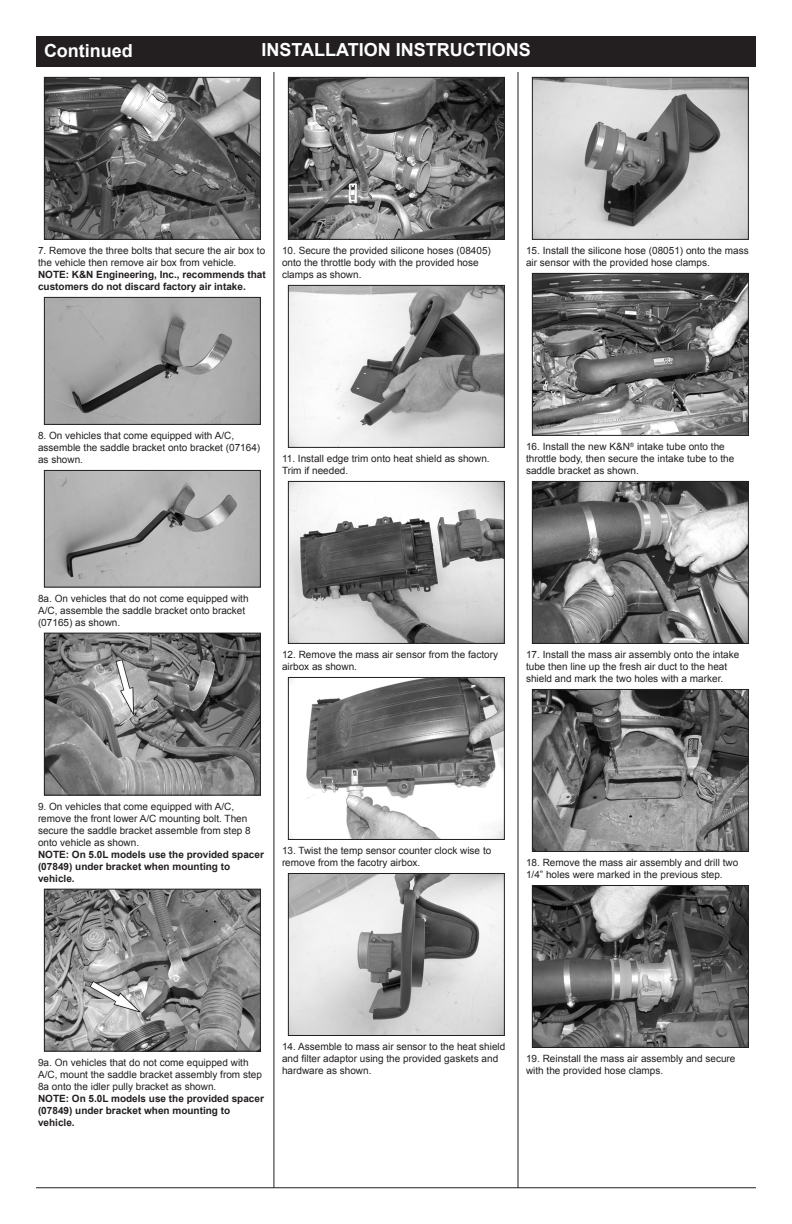
<style>
.page{position:relative;width:792px;height:1224px;background:#fff}
.page>*{position:absolute;margin:0;border:0;box-sizing:border-box;transform-origin:0 0}
.t1{font:700 18px "Arial";color:#fff}
.t2{font:10px/12px "Arial";color:#231f20}
.t3{font:700 10px/12px "Arial";color:#231f20}
</style>
<div class="page">
<div style="left:36px;top:36px;width:720px;height:31px;background:#231f20"></div>
<hr style="left:274px;top:72px;width:1px;height:1116px;background:#231f20">
<hr style="left:518px;top:72px;width:1px;height:1116px;background:#231f20">
<hr style="left:36px;top:1188px;width:720px;height:1px;background:#231f20">
<img style="left:46px;top:79px;width:213px;height:159px">
<div style="left:44px;top:77px;width:217px;height:163px;border:1px solid #231f20"></div>
<img style="left:46px;top:635px;width:213px;height:158px">
<div style="left:44px;top:633px;width:217px;height:162px;border:1px solid #231f20"></div>
<img style="left:46px;top:891px;width:213px;height:159px">
<div style="left:44px;top:889px;width:217px;height:163px;border:1px solid #231f20"></div>
<img style="left:290px;top:79px;width:213px;height:159px">
<div style="left:288px;top:77px;width:217px;height:163px;border:1px solid #231f20"></div>
<img style="left:290px;top:287px;width:213px;height:159px">
<div style="left:288px;top:285px;width:217px;height:163px;border:1px solid #231f20"></div>
<img style="left:290px;top:483px;width:213px;height:159px">
<div style="left:288px;top:481px;width:217px;height:163px;border:1px solid #231f20"></div>
<img style="left:290px;top:679px;width:213px;height:159px">
<div style="left:288px;top:677px;width:217px;height:163px;border:1px solid #231f20"></div>
<img style="left:290px;top:875px;width:213px;height:159px">
<div style="left:288px;top:873px;width:217px;height:163px;border:1px solid #231f20"></div>
<img style="left:534px;top:79px;width:213px;height:159px">
<div style="left:532px;top:77px;width:217px;height:163px;border:1px solid #231f20"></div>
<img style="left:534px;top:275px;width:213px;height:159px">
<div style="left:532px;top:273px;width:217px;height:163px;border:1px solid #231f20"></div>
<img style="left:534px;top:483px;width:213px;height:159px">
<div style="left:532px;top:481px;width:217px;height:163px;border:1px solid #231f20"></div>
<img style="left:534px;top:691px;width:213px;height:159px">
<div style="left:532px;top:689px;width:217px;height:163px;border:1px solid #231f20"></div>
<img style="left:534px;top:887px;width:213px;height:159px">
<div style="left:532px;top:885px;width:217px;height:163px;border:1px solid #231f20"></div>
<img style="left:46px;top:299px;width:213px;height:124px">
<div style="left:44px;top:297px;width:217px;height:128px;border:1px solid #231f20"></div>
<img style="left:46px;top:472px;width:213px;height:113px">
<div style="left:44px;top:470px;width:217px;height:117px;border:1px solid #231f20"></div>
<p class="t1" style="left:44px;top:38px;width:90px">Continued</p>
<p class="t1" style="left:261px;top:37px;width:271px">INSTALLATION INSTRUCTIONS</p>
<p class="t2" style="left:38px;top:245px;width:229px">7. Remove the three bolts that secure the air box to the vehicle then remove air box from vehicle.</p>
<p class="t3" style="left:38px;top:269px;width:229px">NOTE: K&amp;N Engineering, Inc., recommends that customers do not discard factory air intake.</p>
<p class="t2" style="left:282px;top:245px;width:210px">10. Secure the provided silicone hoses (08405) onto the throttle body with the provided hose clamps as shown.</p>
<p class="t2" style="left:526px;top:245px;width:224px">15. Install the silicone hose (08051) onto the mass air sensor with the provided hose clamps.</p>
<p class="t2" style="left:38px;top:430px;width:224px">8. On vehicles that come equipped with A/C, assemble the saddle bracket onto bracket (07164) as shown.</p>
<p class="t2" style="left:282px;top:453px;width:209px">11. Install edge trim onto heat shield as shown.<br>Trim if needed.</p>
<p class="t2" style="left:526px;top:441px;width:210px">16. Install the new K&amp;N<sup>®</sup> intake tube onto the throttle body, then secure the intake tube to the saddle bracket as shown.</p>
<p class="t2" style="left:38px;top:592px;width:212px">8a. On vehicles that do not come equipped with<br>A/C, assemble the saddle bracket onto bracket (07165) as shown.</p>
<p class="t2" style="left:282px;top:649px;width:218px">12. Remove the mass air sensor from the factory airbox as shown.</p>
<p class="t2" style="left:526px;top:649px;width:215px">17. Install the mass air assembly onto the intake tube then line up the fresh air duct to the heat shield and mark the two holes with a marker.</p>
<p class="t2" style="left:38px;top:800px;width:214px">9. On vehicles that come equipped with A/C, remove the front lower A/C mounting bolt. Then secure the saddle bracket assemble from step 8 onto vehicle as shown.</p>
<p class="t3" style="left:38px;top:849px;width:227px">NOTE: On 5.0L models use the provided spacer (07849) under bracket when mounting to vehicle.</p>
<p class="t2" style="left:282px;top:845px;width:211px">13. Twist the temp sensor counter clock wise to remove from the facotry airbox.</p>
<p class="t2" style="left:526px;top:857px;width:214px">18. Remove the mass air assembly and drill two<br>1/4” holes were marked in the previous step.</p>
<p class="t2" style="left:38px;top:1056px;width:225px">9a. On vehicles that do not come equipped with<br>A/C, mount the saddle bracket assembly from step<br>8a onto the idler pully bracket as shown.</p>
<p class="t3" style="left:38px;top:1093px;width:227px">NOTE: On 5.0L models use the provided spacer (07849) under bracket when mounting to vehicle.</p>
<p class="t2" style="left:282px;top:1041px;width:225px">14. Assemble to mass air sensor to the heat shield and filter adaptor using the provided gaskets and hardware as shown.</p>
<p class="t2" style="left:526px;top:1053px;width:211px">19. Reinstall the mass air assembly and secure with the provided hose clamps.</p>
</div>
